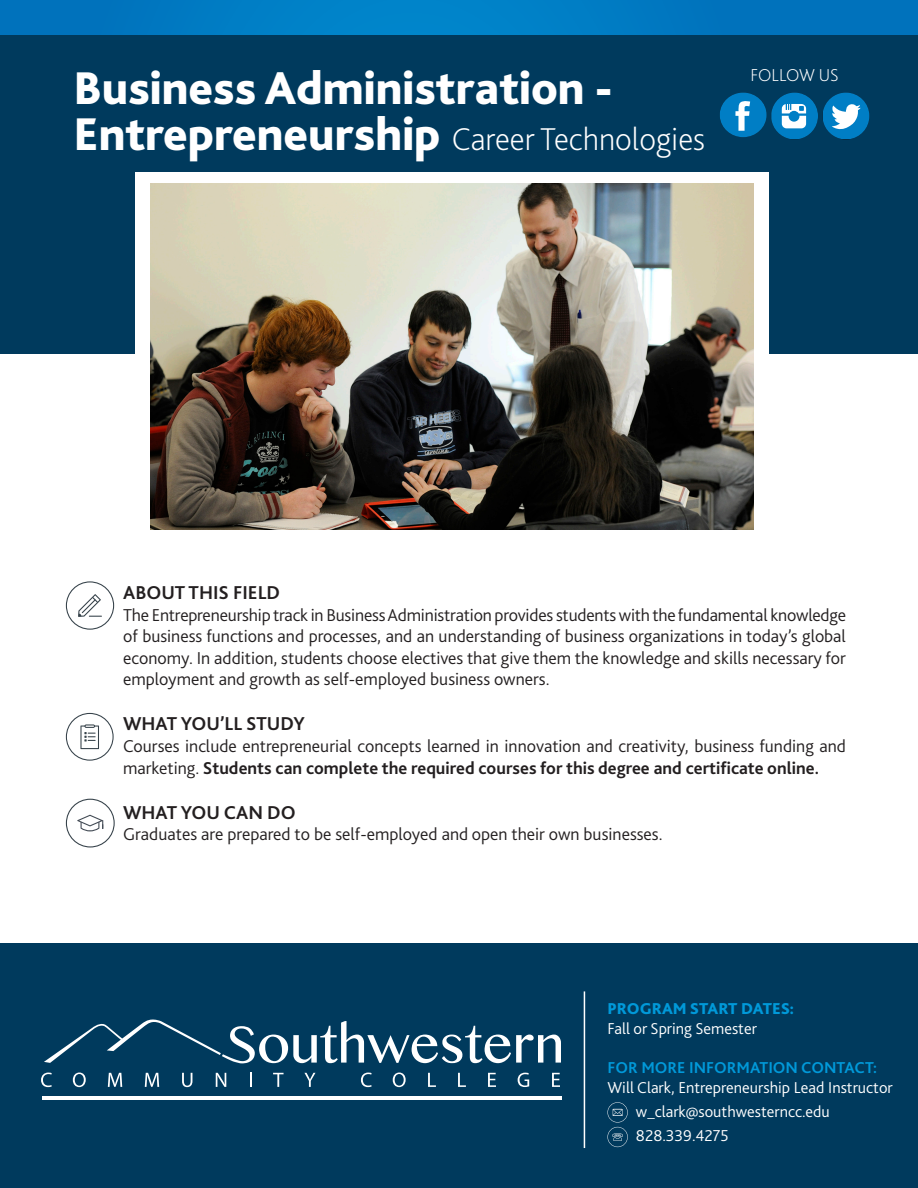
<style>
.page{position:relative;width:918px;height:1188px;background:#fff}
.page>*{position:absolute;margin:0;border:0;box-sizing:border-box;transform-origin:0 0}
.t1{font:800 48px "Bliss 2";color:#fff}
.t2{font:200 33px "Bliss 2";color:#fff}
.t3{font:700 19.5px "Bliss 2";color:#231f20}
.t4{font:300 18px/21.6px "Bliss 2";color:#231f20;text-align:justify}
.t5{font:200 18px "Bliss 2";color:#fff}
.t6{font:300 16.5px "Bliss 2";color:#fff}
.t7{font:700 16.5px "Bliss 2";color:#0099d9}
.t8{font:800 16.5px "Bliss 2";color:#0099d9}
.s1{font-weight:800;font-size:48px}
.s2{font-weight:700}
</style>
<div class="page">
<div style="left:0;top:0;width:918px;height:353px;background:#003a5d"></div>
<div style="left:0;top:0;width:918px;height:35px;background:#0079c1"></div>
<svg style="left:720px;top:93px;width:149px;height:46px"></svg>
<div style="left:0;top:944px;width:918px;height:244px;background:#003a5d"></div>
<div style="left:135px;top:172px;width:634px;height:323px;background:#fff"></div>
<hr style="left:42px;top:1096px;width:519px;height:3px;background:#fff">
<svg style="left:41px;top:1073px;width:11px;height:14px"></svg>
<svg style="left:73px;top:1073px;width:13px;height:14px"></svg>
<svg style="left:108px;top:1073px;width:14px;height:14px"></svg>
<svg style="left:145px;top:1073px;width:14px;height:14px"></svg>
<svg style="left:182px;top:1073px;width:10px;height:14px"></svg>
<svg style="left:216px;top:1073px;width:10px;height:14px"></svg>
<svg style="left:250px;top:1073px;width:1px;height:14px"></svg>
<svg style="left:273px;top:1073px;width:11px;height:14px"></svg>
<svg style="left:304px;top:1073px;width:11px;height:14px"></svg>
<svg style="left:361px;top:1073px;width:11px;height:14px"></svg>
<svg style="left:393px;top:1073px;width:13px;height:14px"></svg>
<svg style="left:428px;top:1073px;width:8px;height:14px"></svg>
<svg style="left:458px;top:1073px;width:8px;height:14px"></svg>
<svg style="left:488px;top:1073px;width:8px;height:14px"></svg>
<svg style="left:518px;top:1073px;width:11px;height:14px"></svg>
<svg style="left:552px;top:1073px;width:8px;height:14px"></svg>
<svg style="left:44px;top:1020px;width:517px;height:44px"></svg>
<svg style="left:66px;top:581px;width:48px;height:49px"></svg>
<svg style="left:66px;top:713px;width:48px;height:48px"></svg>
<svg style="left:66px;top:799px;width:49px;height:49px"></svg>
<hr style="left:584px;top:991px;width:1px;height:157px;background:#fff">
<svg style="left:607px;top:1102px;width:21px;height:45px"></svg>
<img style="left:150px;top:184px;width:603px;height:345px">
<p class="t1" style="left:73px;top:58px;width:541px">Business Administration -</p>
<p class="t2" style="left:73px;top:119px;width:633px"><span class="s1">Entrepreneurship</span> Career Technologies</p>
<p class="t5" style="left:751px;top:64px;width:90px">FOLLOW US</p>
<p class="t3" style="left:123px;top:580px;width:159px">ABOUT THIS FIELD</p>
<p class="t4" style="left:123px;top:603px;width:725px">The Entrepreneurship track in Business Administration provides students with the fundamental knowledge of business functions and processes, and an understanding of business organizations in today’s global economy. In addition, students choose electives that give them the knowledge and skills necessary for employment and growth as self-employed business owners.</p>
<p class="t3" style="left:123px;top:712px;width:183px">WHAT YOU’LL STUDY</p>
<p class="t4" style="left:123px;top:735px;width:724px">Courses include entrepreneurial concepts learned in innovation and creativity, business funding and marketing. <span class="s2">Students can complete the required courses for this degree and certificate online.</span></p>
<p class="t3" style="left:123px;top:800px;width:174px">WHAT YOU CAN DO</p>
<p class="t4" style="left:123px;top:823px;width:541px">Graduates are prepared to be self-employed and open their own businesses.</p>
<p class="t8" style="left:607px;top:998px;width:188px">PROGRAM START DATES:</p>
<p class="t6" style="left:607px;top:1018px;width:151px">Fall or Spring Semester</p>
<p class="t7" style="left:607px;top:1058px;width:271px">FOR MORE INFORMATION CONTACT:</p>
<p class="t6" style="left:607px;top:1077px;width:287px">Will Clark, Entrepreneurship Lead Instructor</p>
<p class="t6" style="left:636px;top:1101px;width:196px">w_clark@southwesterncc.edu</p>
<p class="t6" style="left:636px;top:1125px;width:95px">828.339.4275</p>
</div>
